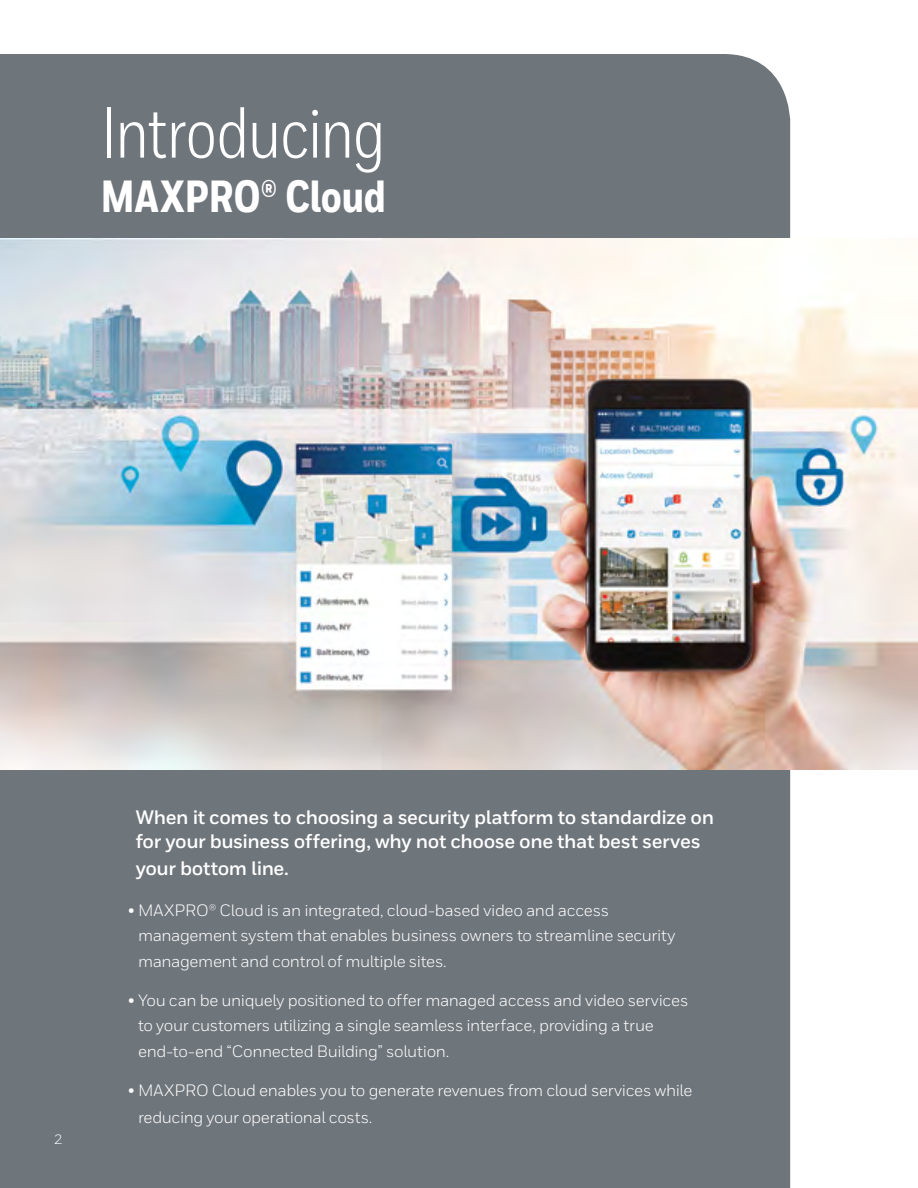
<style>
.page{position:relative;width:918px;height:1188px;background:#fff}
.page>*{position:absolute;margin:0;border:0;box-sizing:border-box;transform-origin:0 0}
.t1{font:72px "Honeywell Cond";letter-spacing:-.02em;color:#fff}
.t2{font:800 45px "Honeywell Cond";letter-spacing:-.005em;color:#fff}
.t3{font:700 19.5px/24px "Honeywell Sans";letter-spacing:-.02em;color:#fff}
.t4{font:16.5px/25.5px "Honeywell Sans";letter-spacing:-.02em;color:#fff}
.t5{font:13.5px "Honeywell Sans";color:#fff}
</style>
<div class="page">
<div style="left:0;top:54px;width:790px;height:1134px;background:#6e757b"></div>
<img style="left:0;top:238px;width:918px;height:531px">
<h1 class="t1" style="left:101px;top:90px;width:287px">Introducing</h1>
<h2 class="t2" style="left:101px;top:169px;width:287px">MAXPRO® Cloud</h2>
<p class="t5" style="left:54px;top:1132px;width:10px">2</p>
<p class="t3" style="left:136px;top:806px;width:580px">When it comes to choosing a security platform to standardize on for your business offering, why not choose one that best serves</p>
<p class="t3" style="left:136px;top:857px;width:155px">your bottom line.</p>
<p class="t4" style="left:138px;top:897px;width:539px;text-indent:-10px">• MAXPRO® Cloud is an integrated, cloud-based video and access management system that enables business owners to streamline security management and control of multiple sites.</p>
<p class="t4" style="left:138px;top:987px;width:552px;text-indent:-10px">• You can be uniquely positioned to offer managed access and video services to your customers utilizing a single seamless interface, providing a true end-to-end “Connected Building” solution.</p>
<p class="t4" style="left:138px;top:1076px;width:556px;line-height:27px;text-indent:-10px">• MAXPRO Cloud enables you to generate revenues from cloud services while reducing your operational costs.</p>
</div>
